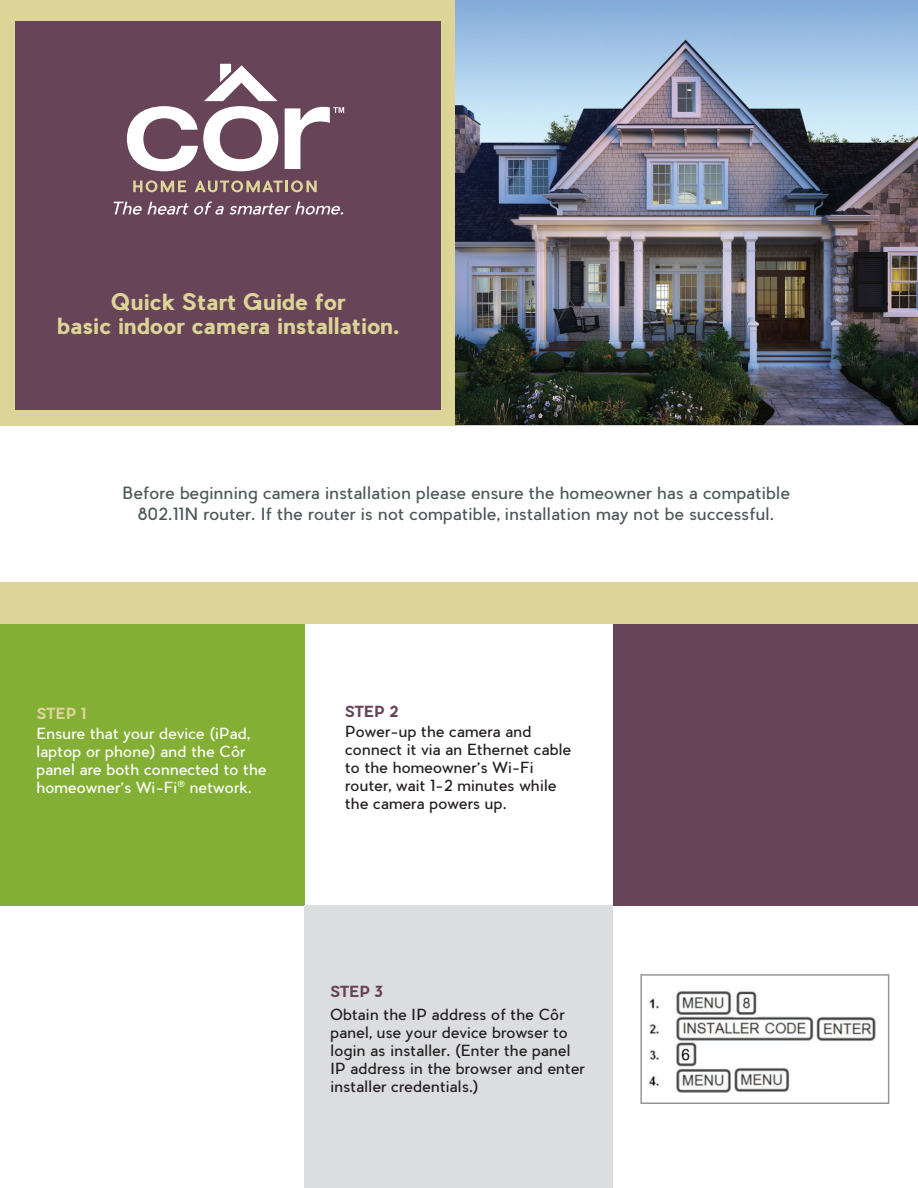
<style>
.page{position:relative;width:918px;height:1188px;background:#fff}
.page>*{position:absolute;margin:0;border:0;box-sizing:border-box;transform-origin:0 0}
.t1{font:700 22.5px/24px "Pier Sans";color:#ddd598;text-align:center}
.t2{font:16.5px "Pier Sans";letter-spacing:.005em;color:#4d5858}
.t3{font:15px/18px "Pier Sans";letter-spacing:.005em;color:#231f20}
.t4{font:15px/18px "Pier Sans";letter-spacing:.005em;color:#fff}
.t5{font:700 15px "Pier Sans";color:#684459}
.t6{font:700 15px "Pier Sans";color:#ddd598}
.s1{font-family:"Neutraface 2 Text"}
</style>
<div class="page">
<div style="left:0;top:0;width:456px;height:425px;background:#ddd598"></div>
<div style="left:15px;top:22px;width:426px;height:388px;background:#684459"></div>
<svg style="left:114px;top:201px;width:229px;height:14px"></svg>
<svg style="left:133px;top:180px;width:53px;height:12px"></svg>
<svg style="left:195px;top:180px;width:122px;height:12px"></svg>
<svg style="left:127px;top:64px;width:151px;height:107px"></svg>
<svg style="left:285px;top:107px;width:59px;height:62px"></svg>
<img style="left:455px;top:0;width:463px;height:425px">
<div style="left:0;top:623px;width:305px;height:282px;background:#83b034"></div>
<div style="left:613px;top:623px;width:305px;height:282px;background:#684459"></div>
<div style="left:305px;top:905px;width:308px;height:283px;background:#dcdddf"></div>
<div style="left:0;top:582px;width:918px;height:41px;background:#ddd598"></div>
<img style="left:649px;top:991px;width:227px;height:102px">
<div style="left:640px;top:974px;width:249px;height:130px;border:2px solid #939598"></div>
<p class="t1" style="left:57px;top:289px;width:344px">Quick Start Guide for<br>basic indoor camera installation.</p>
<p class="t2" style="left:122px;top:483px;width:669px">Before beginning camera installation please ensure the homeowner has a compatible</p>
<p class="t2" style="left:138px;top:504px;width:638px">802.11N router. If the router is not compatible, installation may not be successful.</p>
<p class="t6" style="left:37px;top:704px;width:51px">STEP 1</p>
<p class="t5" style="left:345px;top:702px;width:55px">STEP 2</p>
<p class="t4" style="left:36px;top:725px;width:232px">Ensure that your device (iPad, laptop or phone) and the Côr panel are both connected to the homeowner’s Wi-Fi<span class="s1">®</span> network.</p>
<p class="t3" style="left:345px;top:722px;width:228px">Power-up the camera and connect it via an Ethernet cable to the homeowner’s Wi-Fi router, wait 1-2 minutes while the camera powers up.</p>
<p class="t5" style="left:330px;top:982px;width:54px">STEP 3</p>
<p class="t3" style="left:330px;top:1005px;width:256px">Obtain the IP address of the Côr panel, use your device browser to login as installer. (Enter the panel<br>IP address in the browser and enter installer credentials.)</p>
</div>
